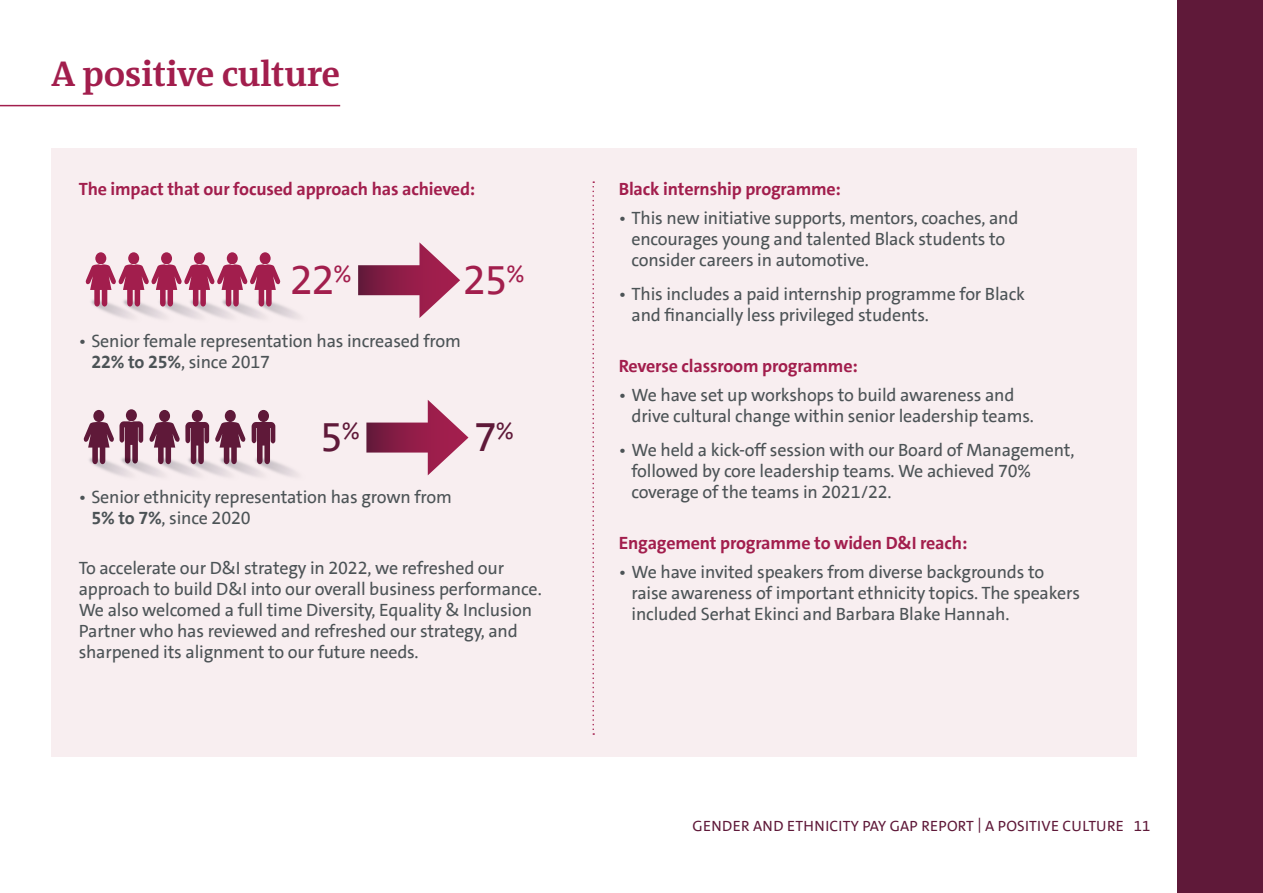
<style>
.page{position:relative;width:1263px;height:893px;background:#fff}
.page>*{position:absolute;margin:0;border:0;box-sizing:border-box;transform-origin:0 0}
.t1{font:41.4px "VWAG The Sans";color:#a21e4d}
.t2{font:41.4px "VWAG The Sans";color:#5f1939}
.t3{font:700 36px "VWAG The Antiqua";letter-spacing:-.01em;color:#a21e4d}
._2023_body_copy{font:18px/21px "VWAG The Sans";letter-spacing:-.01em;color:#4c5356}
._2023_body_copy-2{font:700 18px "VWAG The Sans";letter-spacing:-.01em;color:#a21e4d}
.t4{font:15px "VWAG The Sans";letter-spacing:.02em;color:#5f1939}
.s1{font-weight:700}
</style>
<div class="page">
<div style="left:1178px;top:0;width:85px;height:893px;background:#5f1939"></div>
<hr style="left:0;top:105px;width:340px;height:1px;background:#a21e4d">
<div style="left:51px;top:149px;width:1085px;height:608px;background:#f8eef0"></div>
<svg style="left:592px;top:181px;width:2px;height:554px"></svg>
<svg style="left:358px;top:265px;width:61px;height:30px"></svg>
<svg style="left:419px;top:242px;width:41px;height:76px"></svg>
<svg style="left:85px;top:252px;width:196px;height:55px"></svg>
<svg style="left:366px;top:423px;width:62px;height:30px"></svg>
<svg style="left:428px;top:400px;width:40px;height:75px"></svg>
<img style="left:153px;top:464px;width:25px;height:13px">
<img style="left:93px;top:462px;width:60px;height:15px">
<svg style="left:83px;top:409px;width:60px;height:55px"></svg>
<img style="left:252px;top:460px;width:32px;height:19px">
<img style="left:178px;top:462px;width:74px;height:15px">
<svg style="left:215px;top:410px;width:31px;height:54px"></svg>
<svg style="left:149px;top:410px;width:60px;height:54px"></svg>
<svg style="left:252px;top:410px;width:23px;height:54px"></svg>
<p class="t3" style="left:51px;top:51px;width:291px">A positive culture</p>
<p class="_2023_body_copy-2" style="left:79px;top:177px;width:398px">The impact that our focused approach has achieved:</p>
<p class="t1" style="left:290px;top:253px;width:63px">22<sup>%</sup></p>
<p class="t1" style="left:463px;top:253px;width:63px">25<sup>%</sup></p>
<p class="_2023_body_copy" style="left:91px;top:330px;width:371px;text-indent:-13px">• Senior female representation has increased from<br><span class="s1">22% to 25%</span>, since 2017</p>
<p class="t2" style="left:320px;top:411px;width:41px">5<sup>%</sup></p>
<p class="t2" style="left:474px;top:411px;width:41px">7<sup>%</sup></p>
<p class="_2023_body_copy" style="left:91px;top:486px;width:362px;text-indent:-13px">• Senior ethnicity representation has grown from<br><span class="s1">5% to 7%</span>, since 2020</p>
<p class="_2023_body_copy" style="left:79px;top:558px;width:465px">To accelerate our D&amp;I strategy in 2022, we refreshed our approach to build D&amp;I into our overall business performance.<br>We also welcomed a full time Diversity, Equality &amp; Inclusion Partner who has reviewed and refreshed our strategy, and sharpened its alignment to our future needs.</p>
<p class="_2023_body_copy-2" style="left:619px;top:177px;width:224px">Black internship programme:</p>
<p class="_2023_body_copy" style="left:631px;top:208px;width:388px;text-indent:-13px">• This new initiative supports, mentors, coaches, and encourages young and talented Black students to consider careers in automotive.</p>
<p class="_2023_body_copy" style="left:631px;top:284px;width:395px;text-indent:-13px">• This includes a paid internship programme for Black and financially less privileged students.</p>
<p class="_2023_body_copy-2" style="left:619px;top:354px;width:241px">Reverse classroom programme:</p>
<p class="_2023_body_copy" style="left:631px;top:385px;width:404px;text-indent:-13px">• We have set up workshops to build awareness and drive cultural change within senior leadership teams.</p>
<p class="_2023_body_copy" style="left:631px;top:440px;width:445px;text-indent:-13px">• We held a kick-off session with our Board of Management, followed by core leadership teams. We achieved 70% coverage of the teams in 2021/22.</p>
<p class="_2023_body_copy-2" style="left:619px;top:531px;width:350px">Engagement programme to widen D&amp;I reach:</p>
<p class="_2023_body_copy" style="left:631px;top:562px;width:450px;text-indent:-13px">• We have invited speakers from diverse backgrounds to raise awareness of important ethnicity topics. The speakers included Serhat Ekinci and Barbara Blake Hannah.</p>
<p class="t4" style="left:693px;top:816px;width:459px">GENDER AND ETHNICITY PAY GAP REPORT | A POSITIVE CULTURE 11</p>
</div>
